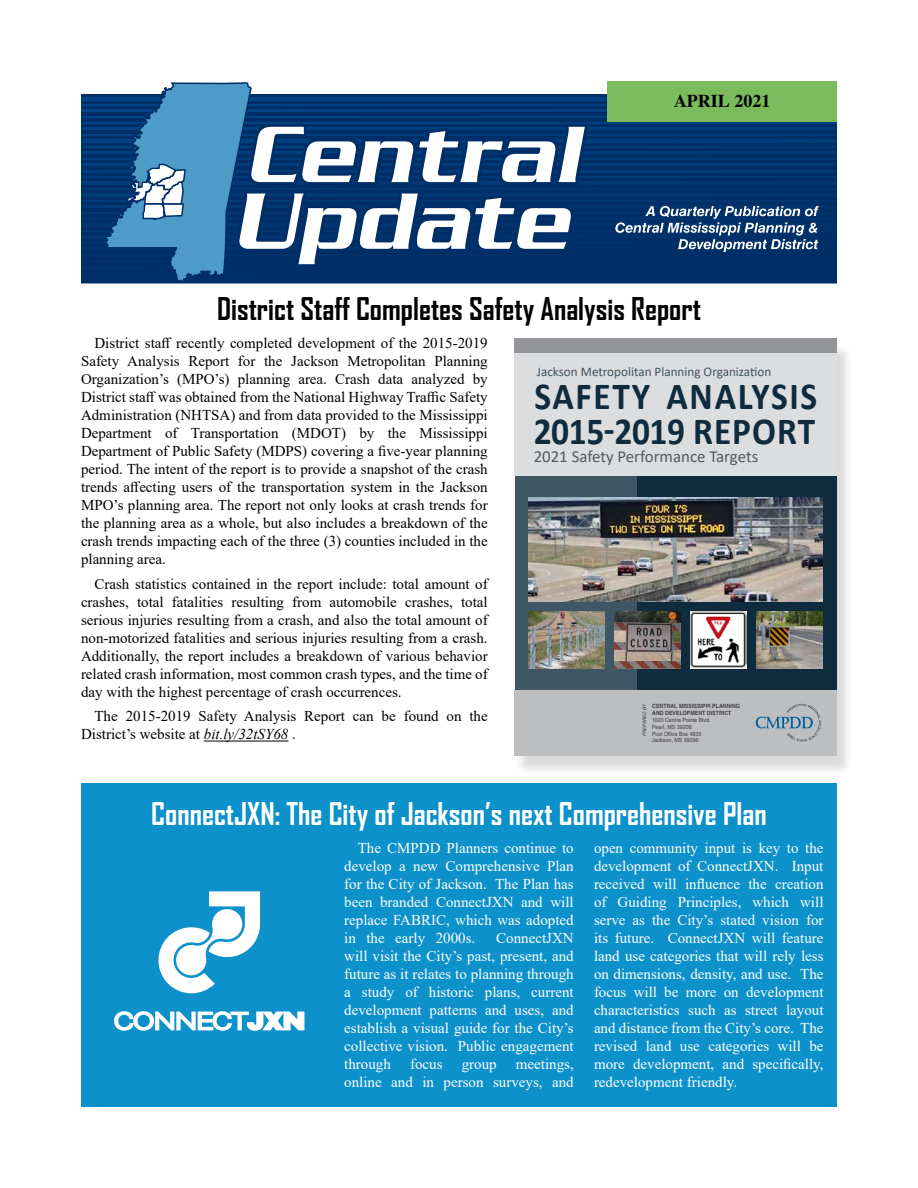
<style>
.page{position:relative;width:918px;height:1188px;background:#fff}
.page>*{position:absolute;margin:0;border:0;box-sizing:border-box;transform-origin:0 0}
.t1{font:700 38.4px/34.8px "Calibri";letter-spacing:.03em;color:#0e2c3e;scale:.92 1}
.t2{font:700 30px "Agency FB";color:#fff}
.t3{font:700 30px "Agency FB";color:#000}
.t4{font:700 18px "Times LT Std";color:#000}
.t5{font:16.8px "Calibri";color:#58595b}
.t6{font:15px/18px "Times New Roman";color:#000;text-align:justify}
.t7{font:15px/18px "Times New Roman";color:#fff;text-align:justify}
.t8{font:13.2px "Calibri";color:#3e5665}
.t9{font:5.85px/6.9px "Helvetica LT Std";color:#414042;scale:.92 1}
.t10{font:700 5.85px/6.9px "Helvetica LT Std";color:#414042;scale:.92 1}
.t11{font:italic 4.8px "Helvetica LT Std";color:#414042}
.s1{font-style:italic}
</style>
<div class="page">
<svg style="left:81px;top:97px;width:756px;height:183px;background:#003772"></svg>
<hr style="left:81px;top:94px;width:756px;height:3px;background:#002f67">
<hr style="left:81px;top:101px;width:756px;height:3px;background:#002f67">
<hr style="left:81px;top:106px;width:756px;height:3px;background:#002f67">
<hr style="left:81px;top:112px;width:756px;height:4px;background:#002f67">
<hr style="left:81px;top:118px;width:756px;height:4px;background:#002f67">
<hr style="left:81px;top:124px;width:756px;height:3px;background:#002f67">
<hr style="left:81px;top:130px;width:756px;height:4px;background:#002f67">
<hr style="left:81px;top:136px;width:756px;height:3px;background:#002f67">
<hr style="left:81px;top:143px;width:756px;height:2px;background:#002f67">
<hr style="left:81px;top:148px;width:756px;height:3px;background:#002f67">
<hr style="left:81px;top:154px;width:756px;height:4px;background:#002f67">
<hr style="left:81px;top:160px;width:756px;height:3px;background:#002f67">
<hr style="left:81px;top:166px;width:756px;height:4px;background:#002f67">
<hr style="left:81px;top:173px;width:756px;height:3px;background:#002f67">
<hr style="left:81px;top:178px;width:756px;height:4px;background:#002f67">
<hr style="left:81px;top:185px;width:756px;height:3px;background:#002f67">
<hr style="left:81px;top:190px;width:756px;height:3px;background:#002f67">
<hr style="left:81px;top:197px;width:756px;height:3px;background:#002f67">
<hr style="left:81px;top:202px;width:756px;height:3px;background:#002f67">
<hr style="left:81px;top:208px;width:756px;height:3px;background:#002f67">
<hr style="left:81px;top:214px;width:756px;height:4px;background:#002f67">
<hr style="left:81px;top:220px;width:756px;height:3px;background:#002f67">
<hr style="left:81px;top:227px;width:756px;height:3px;background:#002f67">
<hr style="left:81px;top:232px;width:756px;height:3px;background:#002f67">
<hr style="left:81px;top:239px;width:756px;height:3px;background:#002f67">
<hr style="left:81px;top:244px;width:756px;height:3px;background:#002f67">
<hr style="left:81px;top:250px;width:756px;height:3px;background:#002f67">
<hr style="left:81px;top:256px;width:756px;height:4px;background:#002f67">
<hr style="left:81px;top:262px;width:756px;height:3px;background:#002f67">
<hr style="left:81px;top:269px;width:756px;height:3px;background:#002f67">
<hr style="left:81px;top:274px;width:756px;height:3px;background:#002f67">
<svg style="left:81px;top:280px;width:756px;height:4px"></svg>
<svg style="left:103px;top:82px;width:485px;height:202px"></svg>
<svg style="left:614px;top:205px;width:206px;height:47px"></svg>
<hr style="left:204px;top:741px;width:84px;height:1px;background:#000">
<div style="left:81px;top:783px;width:756px;height:324px;background:#0d91ca"></div>
<div style="left:608px;top:81px;width:229px;height:41px;background:#7cbb5d"></div>
<div style="left:514px;top:343px;width:339px;height:434px;background:#000;opacity:.15"></div>
<div style="left:515px;top:350px;width:322px;height:126px;background:#dcddde"></div>
<div style="left:515px;top:689px;width:322px;height:67px;background:#bcbec0"></div>
<div style="left:515px;top:476px;width:128px;height:213px;background:#3e5665"></div>
<div style="left:638px;top:476px;width:199px;height:213px;background:#0e2c3e"></div>
<svg style="left:756px;top:704px;width:65px;height:38px"></svg>
<img style="left:690px;top:611px;width:57px;height:57px">
<img style="left:529px;top:497px;width:294px;height:105px">
<div style="left:515px;top:339px;width:322px;height:14px;background:#939598"></div>
<img style="left:528px;top:611px;width:76px;height:57px">
<img style="left:614px;top:611px;width:67px;height:57px">
<img style="left:756px;top:611px;width:67px;height:57px">
<svg style="left:158px;top:891px;width:102px;height:102px"></svg>
<svg style="left:114px;top:1011px;width:190px;height:20px"></svg>
<p class="t4" style="left:674px;top:90px;width:98px">APRIL 2021</p>
<h2 class="t3" style="left:217px;top:290px;width:485px">District Staff Completes Safety Analysis Report</h2>
<p class="t6" style="left:81px;top:333px;width:408px;text-indent:14px">District staff recently completed development of the 2015-2019<br>Safety Analysis Report for the Jackson Metropolitan Planning Organization’s (MPO’s) planning area. Crash data analyzed by District staff was obtained from the National Highway Traffic Safety Administration (NHTSA) and from data provided to the Mississippi Department of Transportation (MDOT) by the Mississippi Department of Public Safety (MDPS) covering a five-year planning period. The intent of the report is to provide a snapshot of the crash trends affecting users of the transportation system in the Jackson MPO’s planning area. The report not only looks at crash trends for the planning area as a whole, but also includes a breakdown of the crash trends impacting each of the three (3) counties included in the planning area.</p>
<p class="t6" style="left:81px;top:574px;width:408px;text-indent:14px">Crash statistics contained in the report include: total amount of crashes, total fatalities resulting from automobile crashes, total serious injuries resulting from a crash, and also the total amount of non-motorized fatalities and serious injuries resulting from a crash.<br>Additionally, the report includes a breakdown of various behavior related crash information, most common crash types, and the time of day with the highest percentage of crash occurrences.</p>
<p class="t6" style="left:81px;top:707px;width:408px;text-indent:14px">The 2015-2019 Safety Analysis Report can be found on the<br>District’s website at <span class="s1">bit.ly/32tSY68</span> .</p>
<p class="t8" style="left:537px;top:363px;width:236px">Jackson Metropolitan Planning Organization</p>
<h1 class="t1" style="left:534px;top:378px;width:310px">SAFETY ANALYSIS<br>2015-2019 REPORT</h1>
<p class="t5" style="left:534px;top:445px;width:226px">2021 Safety Performance Targets</p>
<p class="t11" style="left:642px;top:736px;width:34px;rotate:-90deg">PREPARED BY</p>
<p class="t10" style="left:652px;top:702px;width:97px">CENTRAL MISSISSIPPI PLANNING<br>AND DEVELOPMENT DISTRICT</p>
<p class="t9" style="left:652px;top:716px;width:65px">1020 Centre Pointe Blvd.<br>Pearl, MS 39208<br>Post Office Box 4935<br>Jackson, MS 39296</p>
<h2 class="t2" style="left:151px;top:795px;width:617px">ConnectJXN: The City of Jackson’s next Comprehensive Plan</h2>
<p class="t7" style="left:344px;top:838px;width:231px;text-indent:14px">The CMPDD Planners continue to develop a new Comprehensive Plan for the City of Jackson. The Plan has been branded ConnectJXN and will replace FABRIC, which was adopted in the early 2000s.</p>
<p class="t7" style="left:594px;top:838px;width:231px">open community input is key to the development of ConnectJXN. Input received will influence the creation of Guiding Principles, which will serve as the City’s stated vision for its future. ConnectJXN will feature land use categories that will rely less on dimensions, density, and use. The focus will be more on development characteristics such as street layout and distance from the City’s core. The revised land use categories will be more development, and specifically, redevelopment friendly.</p>
<p class="t7" style="left:344px;top:928px;width:231px;text-indent:152px">ConnectJXN will visit the City’s past, present, and future as it relates to planning through a study of historic plans, current development patterns and uses, and establish a visual guide for the City’s collective vision. Public engagement through</p>
<p class="t7" style="left:344px;top:1054px;width:231px;text-align:right">meetings,<br>online and in person surveys, and</p>
<p class="t7" style="left:410px;top:1054px;width:34px">focus</p>
<p class="t7" style="left:462px;top:1054px;width:36px">group</p>
</div>
